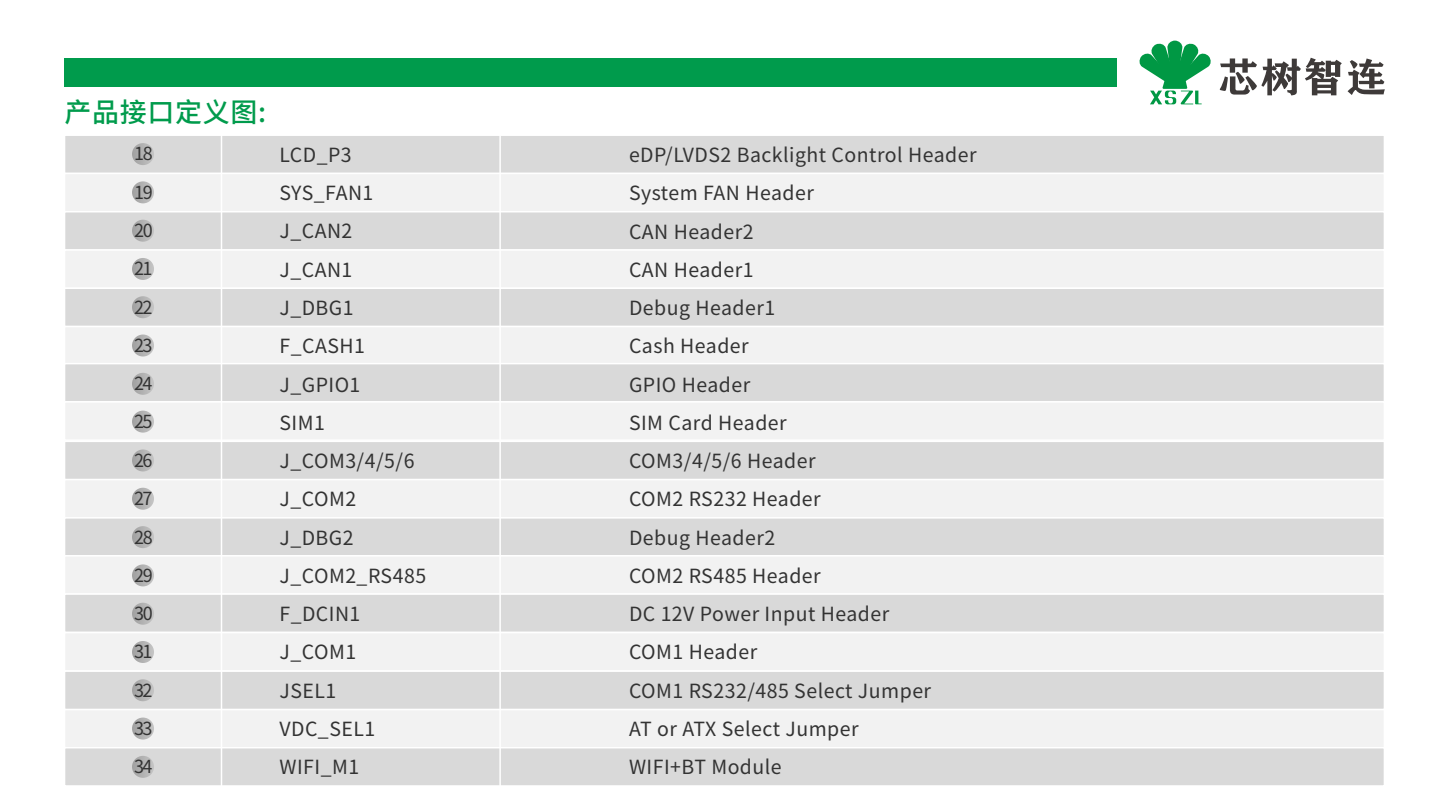
<style>
.page{position:relative;width:1440px;height:810px;background:#fff}
.page>*{position:absolute;margin:0;border:0;box-sizing:border-box;transform-origin:0 0}
.t1{font:500 27px "Source Han Sans CN";letter-spacing:.025em;color:#009b4c}
.t2{font:19.5px/38.2px "Source Han Sans CN";letter-spacing:.025em;color:#333}
.t3{font:18px/38.2px "Source Han Sans CN";letter-spacing:-.075em;color:#333;text-align:justify}
</style>
<div class="page">
<svg style="left:1220px;top:58px;width:122px;height:37px"></svg>
<svg style="left:1348px;top:58px;width:37px;height:37px"></svg>
<svg style="left:1139px;top:41px;width:72px;height:63px"></svg>
<div style="left:65px;top:58px;width:1052px;height:29px;background:#009b4c"></div>
<div style="left:64px;top:134px;width:1321px;height:40px;background:#d9d9d9;border:2px solid #fff"></div>
<div style="left:64px;top:173px;width:1321px;height:39px;background:#f2f2f2;border:2px solid #fff"></div>
<div style="left:64px;top:211px;width:1321px;height:40px;background:#d9d9d9;border:2px solid #fff"></div>
<div style="left:64px;top:249px;width:1321px;height:40px;background:#f2f2f2"></div>
<div style="left:64px;top:288px;width:1321px;height:39px;background:#d9d9d9;border:2px solid #fff"></div>
<div style="left:64px;top:326px;width:1321px;height:40px;background:#f2f2f2;border:2px solid #fff"></div>
<div style="left:64px;top:363px;width:1321px;height:40px;background:#d9d9d9;border:2px solid #fff"></div>
<div style="left:64px;top:401px;width:1321px;height:40px;background:#f2f2f2;border:2px solid #fff"></div>
<div style="left:64px;top:441px;width:1321px;height:39px;background:#d9d9d9;border:2px solid #fff"></div>
<div style="left:64px;top:479px;width:1321px;height:40px;background:#f2f2f2;border:2px solid #fff"></div>
<div style="left:64px;top:517px;width:1321px;height:40px;background:#d9d9d9;border:2px solid #fff"></div>
<div style="left:64px;top:555px;width:1321px;height:40px;background:#f2f2f2;border:2px solid #fff"></div>
<div style="left:64px;top:593px;width:1321px;height:40px;background:#d9d9d9;border:2px solid #fff"></div>
<div style="left:64px;top:632px;width:1321px;height:40px;background:#f2f2f2;border:2px solid #fff"></div>
<div style="left:64px;top:709px;width:1321px;height:39px;background:#f2f2f2"></div>
<div style="left:64px;top:670px;width:1321px;height:40px;background:#d9d9d9;border:2px solid #fff"></div>
<div style="left:64px;top:747px;width:1321px;height:40px;background:#d9d9d9;border:2px solid #fff"></div>
<hr style="left:499px;top:123px;width:2px;height:667px;background:#fff">
<hr style="left:221px;top:120px;width:1px;height:668px;background:#fff">
<div style="left:132px;top:526px;width:22px;height:22px;background:linear-gradient(to right,#a1a1a1,#c3c3c3);border-radius:11px"></div>
<div style="left:132px;top:564px;width:22px;height:22px;background:linear-gradient(to right,#a4a4a4,#c2c2c2);border-radius:11px"></div>
<div style="left:132px;top:603px;width:22px;height:22px;background:linear-gradient(to right,#a0a0a0,#c4c4c4);border-radius:11px"></div>
<svg style="left:132px;top:641px;width:22px;height:22px"></svg>
<div style="left:132px;top:679px;width:22px;height:22px;background:linear-gradient(to right,#a2a2a2,#c3c3c3);border-radius:11px"></div>
<svg style="left:132px;top:718px;width:22px;height:22px"></svg>
<div style="left:132px;top:756px;width:22px;height:22px;background:linear-gradient(to right,#a0a0a0,#c4c4c4);border-radius:11px"></div>
<div style="left:132px;top:143px;width:22px;height:22px;background:linear-gradient(to right,#a1a1a1,#c3c3c3);border-radius:11px"></div>
<div style="left:132px;top:181px;width:22px;height:22px;background:linear-gradient(to right,#a3a3a3,#c3c3c3);border-radius:11px"></div>
<div style="left:132px;top:220px;width:22px;height:22px;background:linear-gradient(to right,#a0a0a0,#c4c4c4);border-radius:11px"></div>
<div style="left:132px;top:258px;width:22px;height:22px;background:linear-gradient(to right,#a1a1a1,#c4c4c4);border-radius:11px"></div>
<div style="left:132px;top:296px;width:22px;height:22px;background:linear-gradient(to right,#a2a2a2,#c3c3c3);border-radius:11px"></div>
<svg style="left:132px;top:335px;width:22px;height:22px"></svg>
<div style="left:132px;top:373px;width:22px;height:22px;background:linear-gradient(to right,#a0a0a0,#c4c4c4);border-radius:11px"></div>
<svg style="left:132px;top:411px;width:22px;height:22px"></svg>
<div style="left:132px;top:449px;width:22px;height:22px;background:linear-gradient(to right,#a3a3a3,#c2c2c2);border-radius:11px"></div>
<svg style="left:132px;top:488px;width:22px;height:22px"></svg>
<h1 class="t1" style="left:65px;top:97px;width:203px">产品接口定义图:</h1>
<p class="t3" style="left:134px;top:135px;width:20px">18<br>19<br>20<br>21<br>22<br>23<br>24<br>25<br>26<br>27</p>
<p class="t3" style="left:134px;top:518px;width:20px">28<br>29<br>30<br>31<br>32<br>33<br>34</p>
<p class="t2" style="left:279px;top:136px;width:148px">LCD_P3<br>SYS_FAN1<br>J_CAN2<br>J_CAN1<br>J_DBG1<br>F_CASH1<br>J_GPIO1<br>SIM1<br>J_COM3/4/5/6<br>J_COM2<br>J_DBG2<br>J_COM2_RS485<br>F_DCIN1<br>J_COM1<br>JSEL1<br>VDC_SEL1<br>WIFI_M1</p>
<p class="t2" style="left:629px;top:136px;width:349px">eDP/LVDS2 Backlight Control Header<br>System FAN Header<br>CAN Header2<br>CAN Header1<br>Debug Header1<br>Cash Header<br>GPIO Header<br>SIM Card Header<br>COM3/4/5/6 Header<br>COM2 RS232 Header<br>Debug Header2<br>COM2 RS485 Header<br>DC 12V Power Input Header<br>COM1 Header<br>COM1 RS232/485 Select Jumper<br>AT or ATX Select Jumper<br>WIFI+BT Module</p>
</div>
